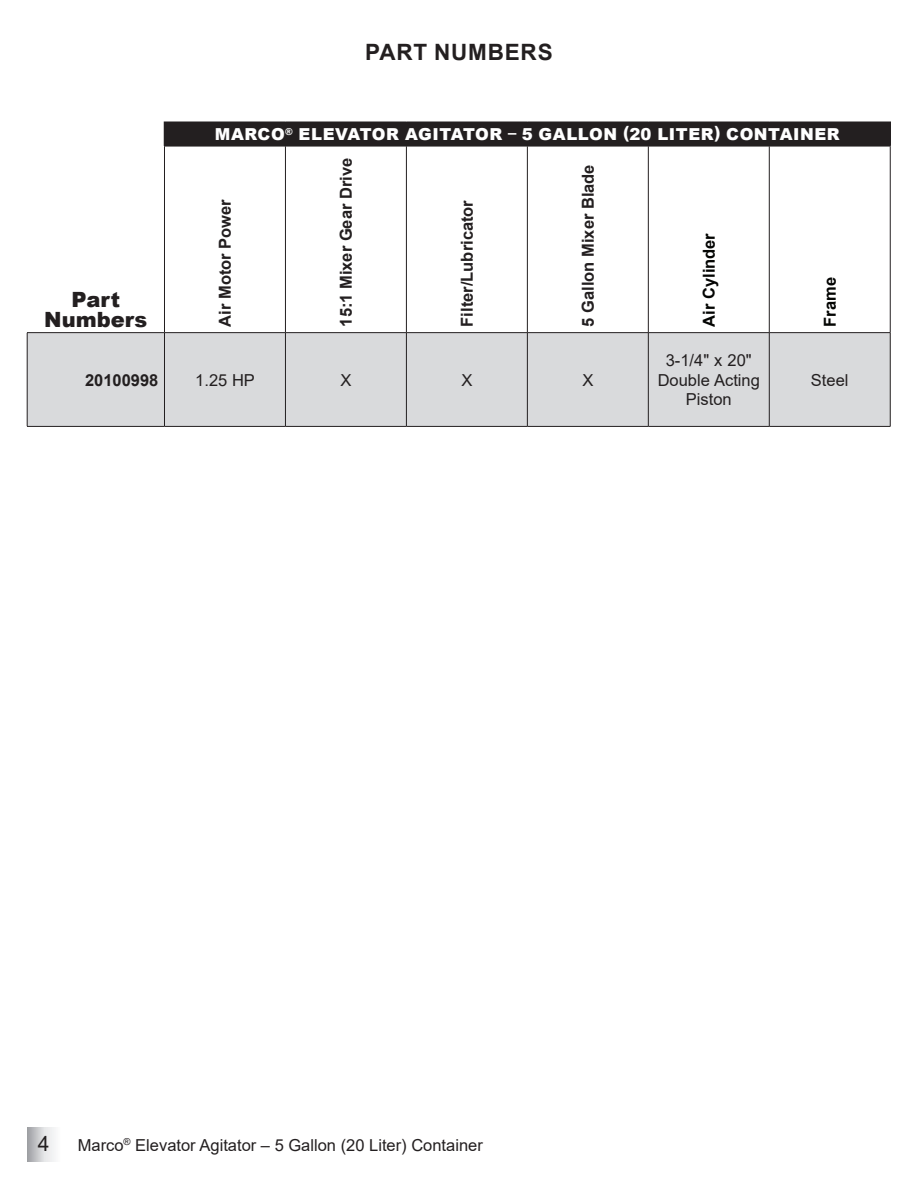
<style>
.page{position:relative;width:918px;height:1188px;background:#fff}
.page>*{position:absolute;margin:0;border:0;box-sizing:border-box;transform-origin:0 0}
.MASTER_-_HEADING__TOC{font:700 22.5px "Arial";letter-spacing:.035em;color:#231f20}
.t1{font:900 21px/19.8px "Arial";color:#231f20;text-align:center}
.t2{font:21px "Arial";color:#231f20}
.PNSG_TABLE_LINE_ITEM{font:16.5px/19.8px "Arial";color:#231f20;text-align:center}
.t3{font:700 16.5px "Arial";color:#231f20}
.t4{font:900 16.5px "Arial";letter-spacing:.035em;color:#fff}
.t5{font:700 16.5px "Arial";color:#040503}
</style>
<div class="page">
<div style="left:27px;top:1127px;width:34px;height:34px;background:linear-gradient(to right,#a9abaf,#fff)"></div>
<div style="left:164px;top:122px;width:726px;height:24px;background:#231f20"></div>
<div style="left:28px;top:333px;width:862px;height:93px;background:#d9dadc"></div>
<hr style="left:769px;top:122px;width:122px;height:1px;background:#231f20">
<svg style="left:890px;top:123px;width:1px;height:23px"></svg>
<hr style="left:164px;top:146px;width:121px;height:1px;background:#231f20">
<hr style="left:164px;top:146px;width:1px;height:186px;background:#231f20">
<hr style="left:285px;top:146px;width:121px;height:1px;background:#231f20">
<hr style="left:285px;top:146px;width:1px;height:186px;background:#231f20">
<hr style="left:406px;top:146px;width:121px;height:1px;background:#231f20">
<hr style="left:406px;top:146px;width:1px;height:186px;background:#231f20">
<hr style="left:527px;top:146px;width:121px;height:1px;background:#231f20">
<hr style="left:527px;top:146px;width:1px;height:186px;background:#231f20">
<hr style="left:648px;top:146px;width:121px;height:1px;background:#231f20">
<hr style="left:648px;top:146px;width:1px;height:186px;background:#231f20">
<hr style="left:769px;top:146px;width:121px;height:1px;background:#231f20">
<hr style="left:769px;top:146px;width:1px;height:186px;background:#231f20">
<hr style="left:890px;top:146px;width:1px;height:186px;background:#231f20">
<hr style="left:164px;top:332px;width:121px;height:1px;background:#231f20">
<hr style="left:164px;top:333px;width:1px;height:93px;background:#231f20">
<hr style="left:285px;top:332px;width:121px;height:1px;background:#231f20">
<hr style="left:285px;top:333px;width:1px;height:93px;background:#231f20">
<hr style="left:406px;top:332px;width:121px;height:1px;background:#231f20">
<hr style="left:406px;top:333px;width:1px;height:93px;background:#231f20">
<hr style="left:527px;top:332px;width:121px;height:1px;background:#231f20">
<hr style="left:527px;top:333px;width:1px;height:93px;background:#231f20">
<hr style="left:648px;top:332px;width:121px;height:1px;background:#231f20">
<hr style="left:648px;top:333px;width:1px;height:93px;background:#231f20">
<hr style="left:769px;top:332px;width:121px;height:1px;background:#231f20">
<hr style="left:769px;top:333px;width:1px;height:93px;background:#231f20">
<hr style="left:890px;top:333px;width:1px;height:93px;background:#231f20">
<hr style="left:164px;top:426px;width:121px;height:1px;background:#231f20">
<hr style="left:285px;top:426px;width:121px;height:1px;background:#231f20">
<hr style="left:406px;top:426px;width:121px;height:1px;background:#231f20">
<hr style="left:527px;top:426px;width:121px;height:1px;background:#231f20">
<hr style="left:648px;top:426px;width:121px;height:1px;background:#231f20">
<hr style="left:769px;top:426px;width:121px;height:1px;background:#231f20">
<hr style="left:27px;top:332px;width:137px;height:1px;background:#231f20">
<hr style="left:27px;top:333px;width:1px;height:93px;background:#231f20">
<hr style="left:27px;top:426px;width:137px;height:1px;background:#231f20">
<p class="MASTER_-_HEADING__TOC" style="left:365px;top:37px;width:189px">PART NUMBERS</p>
<p class="t1" style="left:44px;top:289px;width:105px">Part<br>Numbers</p>
<p class="t4" style="left:215px;top:122px;width:626px">MARCO<sup>®</sup> ELEVATOR AGITATOR – 5 GALLON (20 LITER) CONTAINER</p>
<p class="t3" style="left:214px;top:327px;width:129px;rotate:-90deg">Air Motor Power</p>
<p class="t3" style="left:335px;top:327px;width:170px;rotate:-90deg">15:1 Mixer Gear Drive</p>
<p class="t3" style="left:455px;top:327px;width:128px;rotate:-90deg">Filter/Lubricator</p>
<p class="t3" style="left:576px;top:327px;width:164px;rotate:-90deg">5 Gallon Mixer Blade</p>
<p class="t5" style="left:697px;top:327px;width:95px;rotate:-90deg">Air Cylinder</p>
<p class="t5" style="left:818px;top:327px;width:51px;rotate:-90deg">Frame</p>
<p class="t3" style="left:85px;top:368px;width:75px">20100998</p>
<p class="PNSG_TABLE_LINE_ITEM" style="left:195px;top:370px;width:61px">1.25 HP</p>
<p class="PNSG_TABLE_LINE_ITEM" style="left:340px;top:370px;width:13px">X</p>
<p class="PNSG_TABLE_LINE_ITEM" style="left:461px;top:370px;width:13px">X</p>
<p class="PNSG_TABLE_LINE_ITEM" style="left:582px;top:370px;width:13px">X</p>
<p class="PNSG_TABLE_LINE_ITEM" style="left:658px;top:350px;width:104px">3-1/4" x 20"<br>Double Acting<br>Piston</p>
<p class="PNSG_TABLE_LINE_ITEM" style="left:811px;top:370px;width:39px">Steel</p>
<p class="t2" style="left:38px;top:1129px;width:13px">4</p>
<p class="PNSG_TABLE_LINE_ITEM" style="left:78px;top:1135px;width:407px">Marco<sup>®</sup> Elevator Agitator – 5 Gallon (20 Liter) Container</p>
</div>
